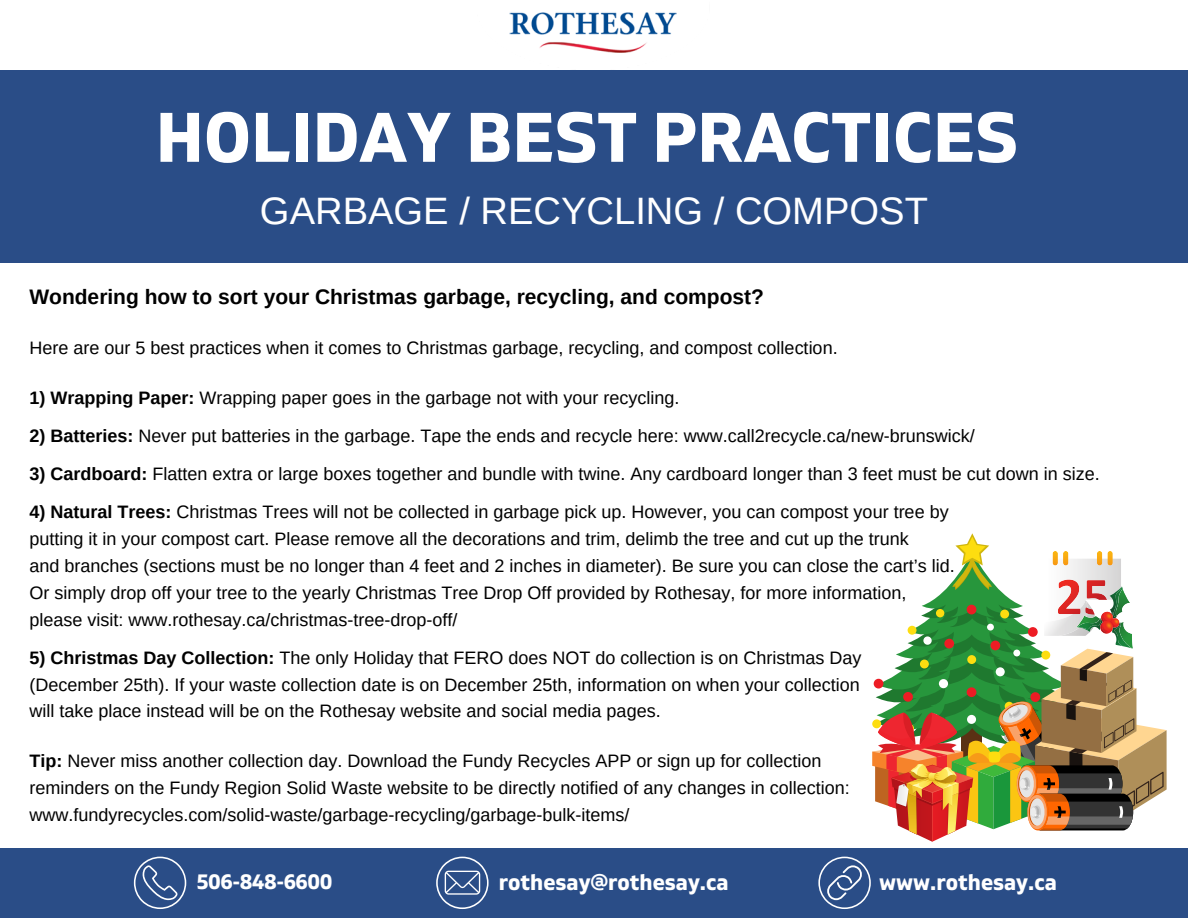
<style>
.page{position:relative;width:1188px;height:918px;background:#fff}
.page>*{position:absolute;margin:0;border:0;box-sizing:border-box;transform-origin:0 0}
.t1{font:700 69.9px "Gilam";color:#fff}
.t2{font:38.1px "Arimo";color:#fff}
.t3{font:700 22.65px "Gilam";color:#fff}
.t4{font:700 21px "Arimo";color:#000}
.t5{font:700 20.85px "Gilam";letter-spacing:-.02em;color:#fff}
.t6{font:18px/26.8px "Arimo";color:#000}
.s1{font-weight:700}
</style>
<div class="page">
<div style="left:0;top:848px;width:1188px;height:70px;background:#2a4d87"></div>
<svg style="left:134px;top:857px;width:52px;height:52px"></svg>
<svg style="left:818px;top:857px;width:53px;height:52px"></svg>
<svg style="left:436px;top:857px;width:53px;height:52px"></svg>
<div style="left:0;top:71px;width:1188px;height:192px;background:#2a4d87"></div>
<svg style="left:872px;top:533px;width:295px;height:309px"></svg>
<img style="left:477px;top:12px;width:234px;height:59px">
<h1 class="t1" style="left:156px;top:96px;width:864px">HOLIDAY BEST PRACTICES</h1>
<h2 class="t2" style="left:260px;top:190px;width:669px">GARBAGE / RECYCLING / COMPOST</h2>
<p class="t4" style="left:29px;top:285px;width:736px">Wondering how to sort your Christmas garbage, recycling, and compost?</p>
<p class="t6" style="left:29px;top:335px;width:810px">Here are our 5 best practices when it comes to Christmas garbage, recycling, and compost collection.</p>
<p class="t6" style="left:29px;top:384px;width:652px"><span class="s1">1) Wrapping Paper:</span> Wrapping paper goes in the garbage not with your recycling.</p>
<p class="t6" style="left:29px;top:422px;width:947px"><span class="s1">2) Batteries:</span> Never put batteries in the garbage. Tape the ends and recycle here: www.call2recycle.ca/new-brunswick/</p>
<p class="t6" style="left:29px;top:460px;width:1072px"><span class="s1">3) Cardboard:</span> Flatten extra or large boxes together and bundle with twine. Any cardboard longer than 3 feet must be cut down in size.</p>
<p class="t6" style="left:29px;top:498px;width:927px"><span class="s1">4) Natural Trees:</span> Christmas Trees will not be collected in garbage pick up. However, you can compost your tree by putting it in your compost cart. Please remove all the decorations and trim, delimb the tree and cut up the trunk<br>and branches (sections must be no longer than 4 feet and 2 inches in diameter). Be sure you can close the cart’s lid.<br>Or simply drop off your tree to the yearly Christmas Tree Drop Off provided by Rothesay, for more information, please visit: www.rothesay.ca/christmas-tree-drop-off/</p>
<p class="t6" style="left:29px;top:644px;width:834px;text-align:justify"><span class="s1">5) Christmas Day Collection:</span> The only Holiday that FERO does NOT do collection is on Christmas Day (December 25th). If your waste collection date is on December 25th, information on when your collection will take place instead will be on the Rothesay website and social media pages.</p>
<p class="t6" style="left:29px;top:747px;width:822px"><span class="s1">Tip:</span> Never miss another collection day. Download the Fundy Recycles APP or sign up for collection reminders on the Fundy Region Solid Waste website to be directly notified of any changes in collection: www.fundyrecycles.com/solid-waste/garbage-recycling/garbage-bulk-items/</p>
<p class="t5" style="left:197px;top:870px;width:137px">506-848-6600</p>
<p class="t3" style="left:499px;top:869px;width:231px">rothesay@rothesay.ca</p>
<p class="t3" style="left:879px;top:869px;width:179px">www.rothesay.ca</p>
</div>
